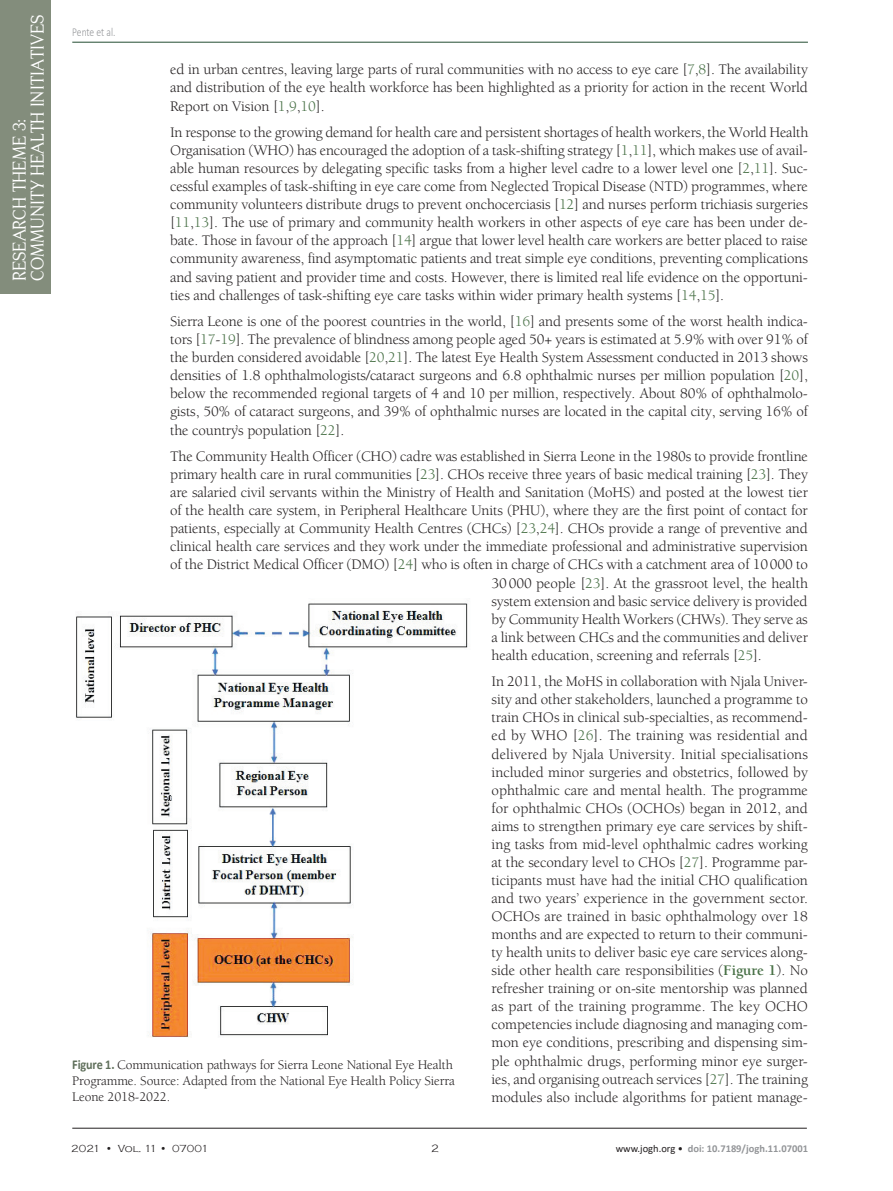
<style>
.page{position:relative;width:893px;height:1191px;background:#fff}
.page>*{position:absolute;margin:0;border:0;box-sizing:border-box;transform-origin:0 0}
.t1{font:18px/14.2px "Centabel";color:#fff}
.Tekst_Osnovni{font:15px/18px "Berkeley Std";letter-spacing:-.01em;color:#231f20;text-align:justify}
.potpisi_slike{font:13.5px/15.8px "Berkeley Std";letter-spacing:-.01em;color:#231f20}
.t2{font:300 12px "Calibri";letter-spacing:-.005em;color:#939598;scale:.8 1}
.t3{font:300 10.95px "Copperplate Gothic";color:#231f20}
.t4{font:700 10.5px "Calibri";color:#939598}
.t5{font:300 10.5px "Copperplate Gothic";letter-spacing:-.015em;color:#231f20}
.s1{color:#477045}
.s2{font-weight:700;color:#477045}
.s3{font-family:"Calibri";font-weight:700;color:#5f6f5b}
.s4{font-weight:400;color:#231f20}
</style>
<div class="page">
<hr style="left:72px;top:1128px;width:735px;height:1px;background:#231f20">
<hr style="left:72px;top:42px;width:736px;height:1px;background:#244d32">
<div style="left:0;top:0;width:51px;height:293px;background:#838d7c"></div>
<img style="left:76px;top:600px;width:392px;height:437px">
<p class="t1" style="left:16px;top:281px;width:268px;rotate:-90deg">VIEWPOINTS<br>COMMUNITY HEALTH INITIATIVES</p>
<p class="t1" style="left:12px;top:281px;width:164px;rotate:-90deg">RESEARCH THEME 3:</p>
<p class="t2" style="left:72px;top:25px;width:56px">Pente et al.</p>
<p class="Tekst_Osnovni" style="left:170px;top:61px;width:639px">ed in urban centres, leaving large parts of rural communities with no access to eye care [<span class="s1">7</span>,<span class="s1">8</span>]. The availability and distribution of the eye health workforce has been highlighted as a priority for action in the recent World Report on Vision [<span class="s1">1</span>,<span class="s1">9</span>,<span class="s1">10</span>].</p>
<p class="Tekst_Osnovni" style="left:170px;top:124px;width:640px">In response to the growing demand for health care and persistent shortages of health workers, the World Health Organisation (WHO) has encouraged the adoption of a task-shifting strategy [<span class="s1">1</span>,<span class="s1">11</span>], which makes use of avail&shy;able human resources by delegating specific tasks from a higher level cadre to a lower level one [<span class="s1">2</span>,<span class="s1">11</span>]. Suc&shy;cessful examples of task-shifting in eye care come from Neglected Tropical Disease (NTD) programmes, where community volunteers distribute drugs to prevent onchocerciasis [<span class="s1">12</span>] and nurses perform trichiasis surgeries [<span class="s1">11</span>,<span class="s1">13</span>]. The use of primary and community health workers in other aspects of eye care has been under de&shy;bate. Those in favour of the approach [<span class="s1">14</span>] argue that lower level health care workers are better placed to raise community awareness, find asymptomatic patients and treat simple eye conditions, preventing complications and saving patient and provider time and costs. However, there is limited real life evidence on the opportuni&shy;ties and challenges of task-shifting eye care tasks within wider primary health systems [<span class="s1">14</span>,<span class="s1">15</span>].</p>
<p class="Tekst_Osnovni" style="left:170px;top:313px;width:639px">Sierra Leone is one of the poorest countries in the world, [<span class="s1">16</span>] and presents some of the worst health indica&shy;tors [<span class="s1">17</span>-<span class="s1">19</span>]. The prevalence of blindness among people aged 50+ years is estimated at 5.9% with over 91% of the burden considered avoidable [<span class="s1">20</span>,<span class="s1">21</span>]. The latest Eye Health System Assessment conducted in 2013 shows densities of 1.8 ophthalmologists/cataract surgeons and 6.8 ophthalmic nurses per million population [<span class="s1">20</span>], below the recommended regional targets of 4 and 10 per million, respectively. About 80% of ophthalmolo&shy;gists, 50% of cataract surgeons, and 39% of ophthalmic nurses are located in the capital city, serving 16% of the country’s population [<span class="s1">22</span>].</p>
<p class="Tekst_Osnovni" style="left:170px;top:447px;width:639px">The Community Health Officer (CHO) cadre was established in Sierra Leone in the 1980s to provide frontline</p>
<p class="Tekst_Osnovni" style="left:170px;top:466px;width:639px">primary health care in rural communities [<span class="s1">23</span>]. CHOs receive three years of basic medical training [<span class="s1">23</span>]. They</p>
<p class="Tekst_Osnovni" style="left:170px;top:484px;width:639px">are salaried civil servants within the Ministry of Health and Sanitation (MoHS) and posted at the lowest tier</p>
<p class="Tekst_Osnovni" style="left:170px;top:502px;width:639px">of the health care system, in Peripheral Healthcare Units (PHU), where they are the first point of contact for</p>
<p class="Tekst_Osnovni" style="left:170px;top:520px;width:639px">patients, especially at Community Health Centres (CHCs) [<span class="s1">23</span>,<span class="s1">24</span>]. CHOs provide a range of preventive and</p>
<p class="Tekst_Osnovni" style="left:170px;top:538px;width:639px">clinical health care services and they work under the immediate professional and administrative supervision</p>
<p class="Tekst_Osnovni" style="left:170px;top:556px;width:639px">of the District Medical Officer (DMO) [<span class="s1">24</span>] who is often in charge of CHCs with a catchment area of 10000 to</p>
<p class="Tekst_Osnovni" style="left:492px;top:574px;width:318px">30000 people [<span class="s1">23</span>]. At the grassroot level, the health</p>
<p class="Tekst_Osnovni" style="left:492px;top:592px;width:318px">system extension and basic service delivery is provided</p>
<p class="Tekst_Osnovni" style="left:492px;top:610px;width:318px">by Community Health Workers (CHWs). They serve as</p>
<p class="Tekst_Osnovni" style="left:492px;top:628px;width:318px">a link between CHCs and the communities and deliver</p>
<p class="Tekst_Osnovni" style="left:492px;top:646px;width:272px">health education, screening and referrals [<span class="s1">25</span>].</p>
<p class="Tekst_Osnovni" style="left:492px;top:673px;width:318px">In 2011, the MoHS in collaboration with Njala Univer&shy;sity and other stakeholders, launched a programme to train CHOs in clinical sub-specialties, as recommend&shy;ed by WHO [<span class="s1">26</span>]. The training was residential and delivered by Njala University. Initial specialisations included minor surgeries and obstetrics, followed by ophthalmic care and mental health. The programme for ophthalmic CHOs (OCHOs) began in 2012, and aims to strengthen primary eye care services by shift&shy;ing tasks from mid-level ophthalmic cadres working at the secondary level to CHOs [<span class="s1">27</span>]. Programme par&shy;ticipants must have had the initial CHO qualification and two years’ experience in the government sector.<br>OCHOs are trained in basic ophthalmology over 18 months and are expected to return to their communi&shy;ty health units to deliver basic eye care services along&shy;side other health care responsibilities (<span class="s2">Figure 1</span>). No refresher training or on-site mentorship was planned as part of the training programme. The key OCHO competencies include diagnosing and managing com&shy;mon eye conditions, prescribing and dispensing sim&shy;ple ophthalmic drugs, performing minor eye surger&shy;ies, and organising outreach services [<span class="s1">27</span>]. The training modules also include algorithms for patient manage-</p>
<p class="potpisi_slike" style="left:72px;top:1057px;width:384px"><span class="s3">Figure 1.</span> Communication pathways for Sierra Leone National Eye Health<br>Programme. Source: Adapted from the National Eye Health Policy Sierra<br>Leone 2018-2022.</p>
<p class="t5" style="left:71px;top:1142px;width:139px">2021 • Vol. 11 • 07001</p>
<p class="t3" style="left:431px;top:1142px;width:9px">2</p>
<p class="t4" style="left:616px;top:1141px;width:194px"><span class="s4">www.jogh.org •</span> doi: 10.7189/jogh.11.07001</p>
</div>
